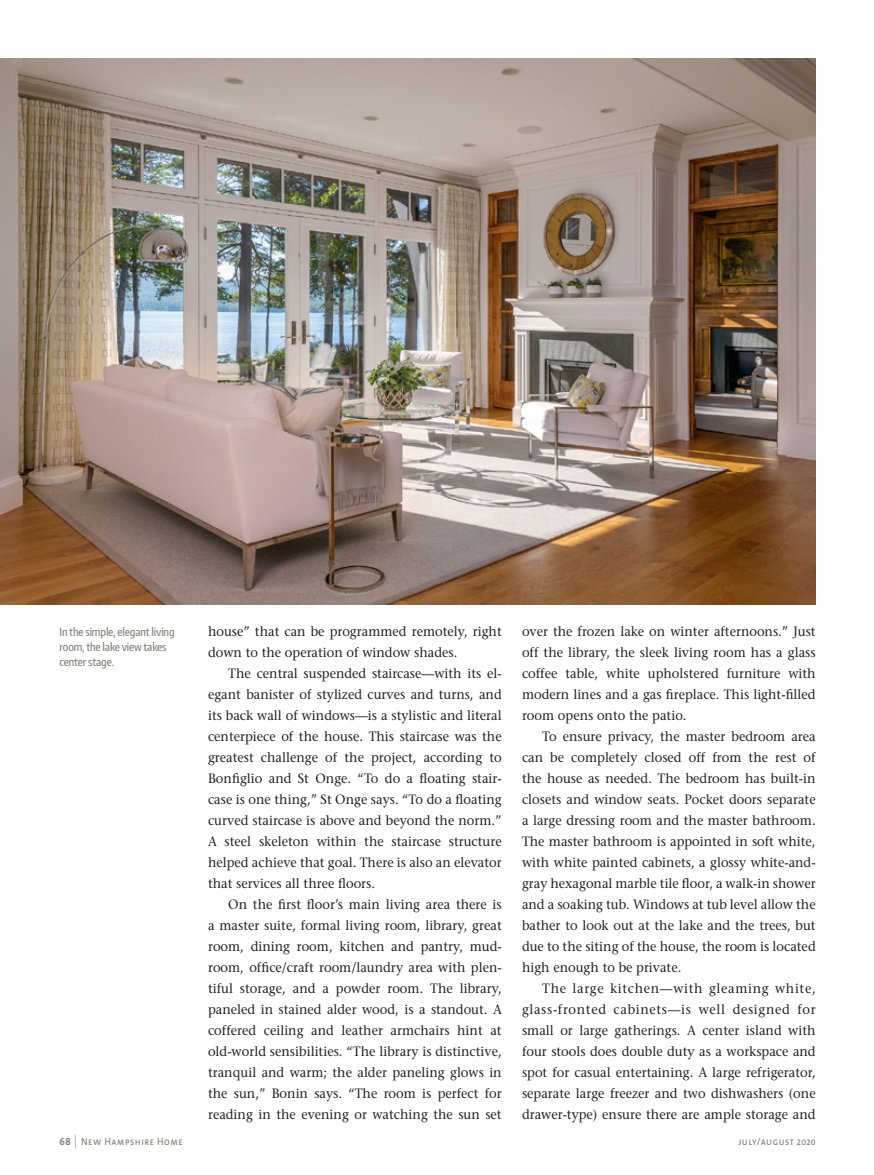
<style>
.page{position:relative;width:874px;height:1175px;background:#fff}
.page>*{position:absolute;margin:0;border:0;box-sizing:border-box;transform-origin:0 0}
.feature_Text__2nd_pa{font:13.5px/21px "Stone Serif";color:#231f20;text-align:justify;scale:.95 1}
.Photo_caption__color{font:500 11.25px/15px "Encode Sans Compressed";letter-spacing:-.01em;color:#818178}
.t1{font:10.5px "The Mix Caps";letter-spacing:.05em;color:#818178;scale:.9 1}
.s1{font-family:"The Mix Bold Caps"}
.s2{font-family:"The Mix Extra Light Caps";font-size:13.5px}
.s3{font-family:"The Mix Semi Bold Caps";font-size:8.1px}
</style>
<div class="page">
<img style="left:0;top:58px;width:816px;height:547px">
<p class="Photo_caption__color" style="left:60px;top:623px;width:117px">In the simple, elegant living room, the lake view takes center stage.</p>
<p class="feature_Text__2nd_pa" style="left:208px;top:620px;width:311px">house” that can be programmed remotely, right down to the operation of window shades.</p>
<p class="feature_Text__2nd_pa" style="left:208px;top:662px;width:311px;text-indent:20px">The central suspended staircase—with its el&shy;egant banister of stylized curves and turns, and its back wall of windows—is a stylistic and literal centerpiece of the house. This staircase was the greatest challenge of the project, according to Bonfiglio and St Onge. “To do a floating stair&shy;case is one thing,” St Onge says. “To do a floating curved staircase is above and beyond the norm.” A steel skeleton within the staircase structure helped achieve that goal. There is also an elevator that services all three floors.</p>
<p class="feature_Text__2nd_pa" style="left:208px;top:893px;width:311px;text-indent:20px">On the first floor’s main living area there is a master suite, formal living room, library, great room, dining room, kitchen and pantry, mud&shy;room, office/craft room/laundry area with plen&shy;tiful storage, and a powder room. The library, paneled in stained alder wood, is a standout. A coffered ceiling and leather armchairs hint at old-world sensibilities. “The library is distinctive, tranquil and warm; the alder paneling glows in the sun,” Bonin says. “The room is perfect for reading in the evening or watching the sun set</p>
<p class="feature_Text__2nd_pa" style="left:522px;top:620px;width:311px">over the frozen lake on winter afternoons.” Just off the library, the sleek living room has a glass coffee table, white upholstered furniture with modern lines and a gas fireplace. This light-filled room opens onto the patio.</p>
<p class="feature_Text__2nd_pa" style="left:522px;top:725px;width:311px;text-indent:20px">To ensure privacy, the master bedroom area can be completely closed off from the rest of the house as needed. The bedroom has built-in closets and window seats. Pocket doors separate a large dressing room and the master bathroom.<br>The master bathroom is appointed in soft white, with white painted cabinets, a glossy white-and&shy;gray hexagonal marble tile floor, a walk-in shower and a soaking tub. Windows at tub level allow the bather to look out at the lake and the trees, but due to the siting of the house, the room is located high enough to be private.</p>
<p class="feature_Text__2nd_pa" style="left:522px;top:977px;width:311px;text-indent:20px">The large kitchen—with gleaming white, glass-fronted cabinets—is well designed for small or large gatherings. A center island with four stools does double duty as a workspace and spot for casual entertaining. A large refrigerator, separate large freezer and two dishwashers (one drawer-type) ensure there are ample storage and</p>
<p class="t1" style="left:60px;top:1133px;width:138px"><span class="s1">68</span> <span class="s2">|</span> New Hampshire Home</p>
<p class="t1" style="left:738px;top:1133px;width:87px">july/august <span class="s3">2020</span></p>
</div>
